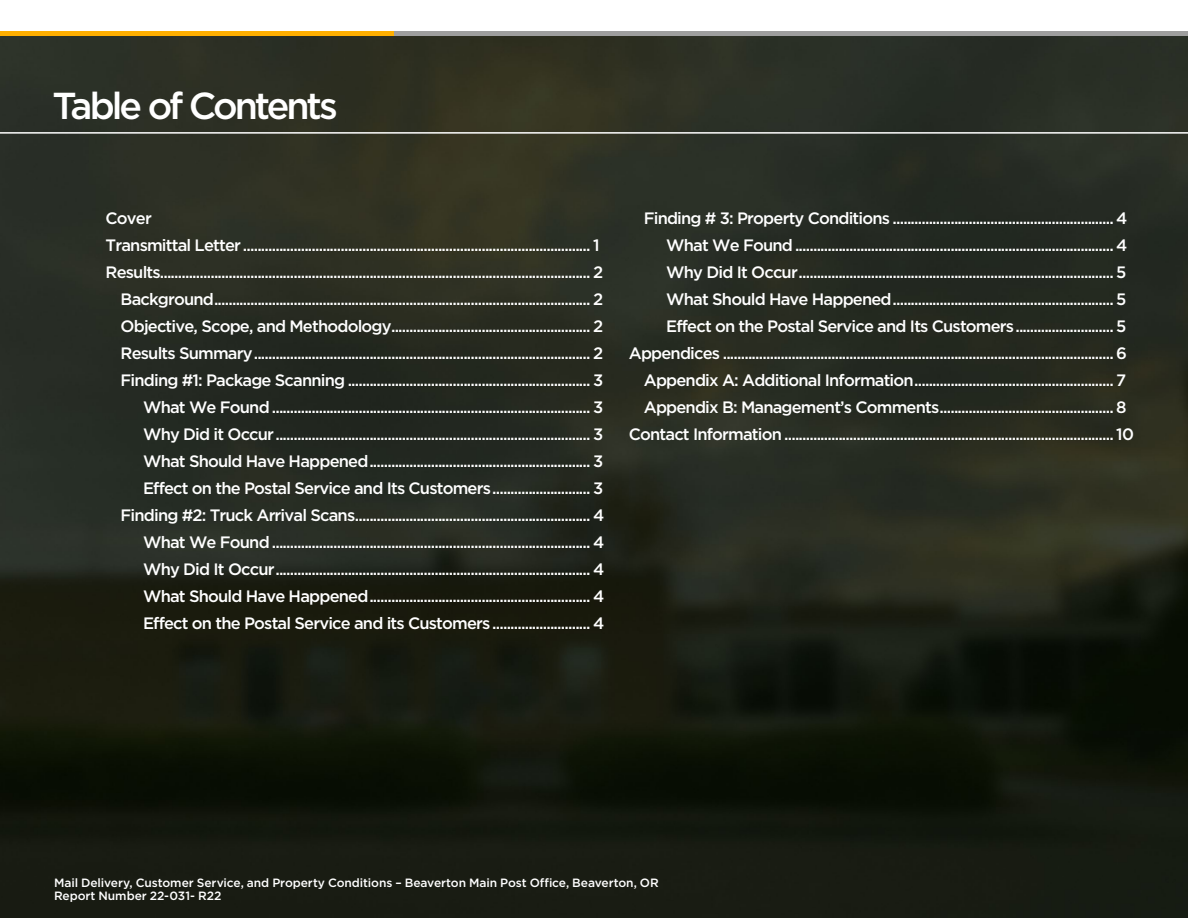
<style>
.page{position:relative;width:1188px;height:918px;background:#fff}
.page>*{position:absolute;margin:0;border:0;box-sizing:border-box;transform-origin:0 0}
.t1{font:500 37.5px "Gotham";letter-spacing:-.085em;color:#fff}
.t2{font:500 16.5px "Gotham";letter-spacing:-.05em;color:#fff}
.t3{font:500 12px/13.5px "Gotham";letter-spacing:-.005em;color:#fff}
</style>
<div class="page">
<img style="left:0;top:31px;width:1188px;height:887px">
<hr style="left:0;top:132px;width:1188px;height:2px;background:#fff">
<hr style="left:0;top:32px;width:1188px;height:4px;background:#9e9e9e">
<hr style="left:0;top:32px;width:394px;height:4px;background:#ffaf00">
<h1 class="t1" style="left:52px;top:84px;width:287px">Table of Contents</h1>
<p class="t2" style="left:106px;top:209px;width:48px">Cover</p>
<p class="t2" style="left:106px;top:236px;width:496px">Transmittal Letter ................................................................................................ 1</p>
<p class="t2" style="left:106px;top:263px;width:499px">Results....................................................................................................................... 2</p>
<p class="t2" style="left:121px;top:290px;width:484px">Background........................................................................................................ 2</p>
<p class="t2" style="left:121px;top:317px;width:484px">Objective, Scope, and Methodology....................................................... 2</p>
<p class="t2" style="left:121px;top:344px;width:484px">Results Summary............................................................................................. 2</p>
<p class="t2" style="left:121px;top:371px;width:484px">Finding #1: Package Scanning ................................................................... 3</p>
<p class="t2" style="left:143px;top:398px;width:462px">What We Found ........................................................................................ 3</p>
<p class="t2" style="left:143px;top:425px;width:462px">Why Did it Occur....................................................................................... 3</p>
<p class="t2" style="left:143px;top:452px;width:462px">What Should Have Happened............................................................. 3</p>
<p class="t2" style="left:143px;top:479px;width:462px">Effect on the Postal Service and Its Customers........................... 3</p>
<p class="t2" style="left:121px;top:506px;width:485px">Finding #2: Truck Arrival Scans................................................................. 4</p>
<p class="t2" style="left:143px;top:533px;width:463px">What We Found ........................................................................................ 4</p>
<p class="t2" style="left:143px;top:560px;width:463px">Why Did It Occur....................................................................................... 4</p>
<p class="t2" style="left:143px;top:587px;width:463px">What Should Have Happened............................................................. 4</p>
<p class="t2" style="left:143px;top:614px;width:463px">Effect on the Postal Service and its Customers ........................... 4</p>
<p class="t2" style="left:644px;top:209px;width:485px">Finding # 3: Property Conditions ............................................................. 4</p>
<p class="t2" style="left:666px;top:236px;width:463px">What We Found ........................................................................................ 4</p>
<p class="t2" style="left:666px;top:263px;width:462px">Why Did It Occur....................................................................................... 5</p>
<p class="t2" style="left:666px;top:290px;width:462px">What Should Have Happened............................................................. 5</p>
<p class="t2" style="left:666px;top:317px;width:462px">Effect on the Postal Service and Its Customers........................... 5</p>
<p class="t2" style="left:629px;top:344px;width:500px">Appendices ............................................................................................................ 6</p>
<p class="t2" style="left:644px;top:371px;width:484px">Appendix A: Additional Information....................................................... 7</p>
<p class="t2" style="left:644px;top:398px;width:484px">Appendix B: Management’s Comments................................................ 8</p>
<p class="t2" style="left:629px;top:425px;width:507px">Contact Information ........................................................................................... 10</p>
<p class="t3" style="left:54px;top:875px;width:606px">Mail Delivery, Customer Service, and Property Conditions – Beaverton Main Post Office, Beaverton, OR<br>Report Number 22-031- R22</p>
</div>
